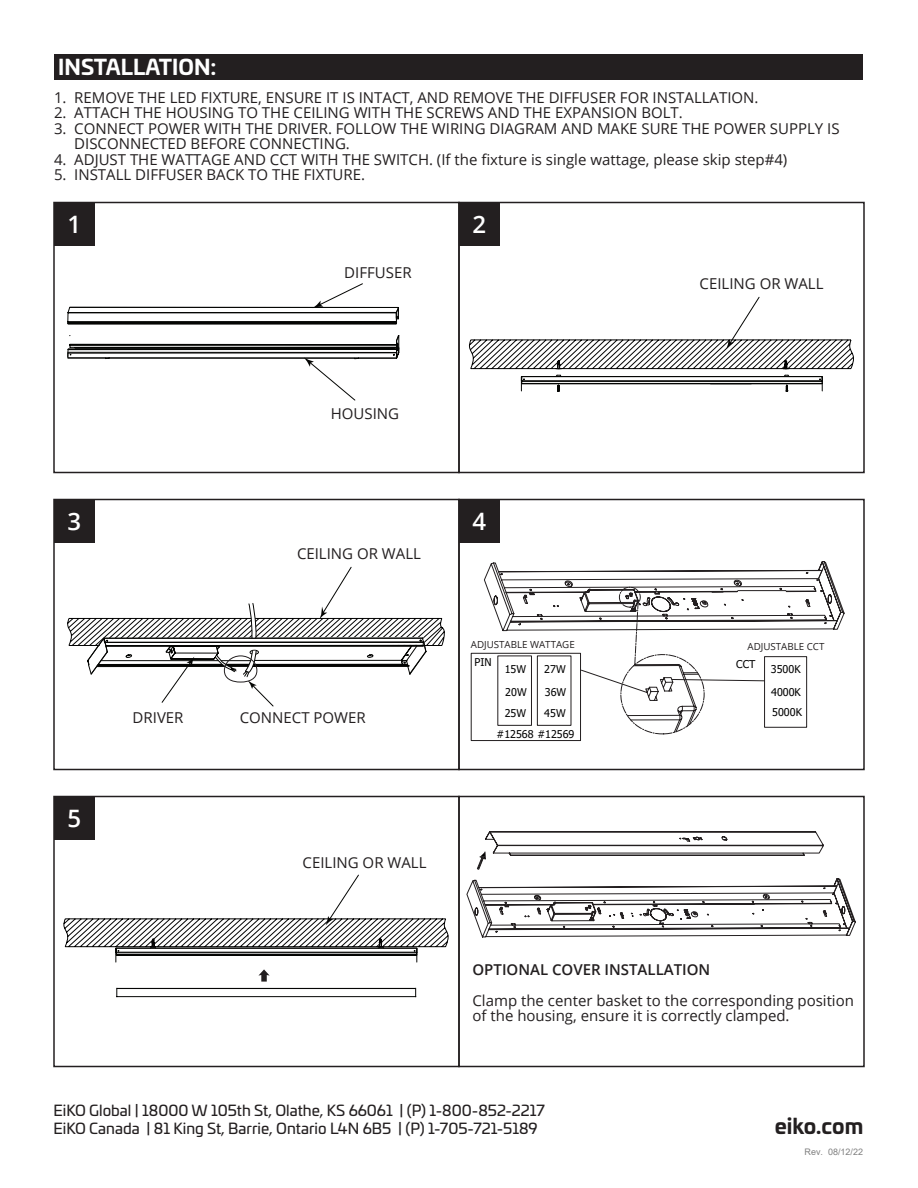
<style>
.page{position:relative;width:918px;height:1188px;background:#fff}
.page>*{position:absolute;margin:0;border:0;box-sizing:border-box;transform-origin:0 0}
.t1{font:600 24px "Open Sans";color:#fff}
.t2{font:700 21px "Univia Pro";color:#fff}
.t3{font:700 21px "Univia Pro";color:#231f20}
.t4{font:15px/15.5px "Open Sans";color:#231f20}
.t5{font:15px/18px "Univia Pro";color:#231f20}
.t6{font:600 15px "Open Sans";color:#231f20}
.t7{font:10.8px/22.5px "Tahoma";color:#030303}
.t8{font:9.75px "Open Sans";color:#231f20}
.t9{font:9px "Arial";color:#808080}
</style>
<div class="page">
<div style="left:54px;top:54px;width:808px;height:26px;background:#231f20"></div>
<div style="left:458px;top:202px;width:407px;height:271px;border:2px solid #231f20"></div>
<div style="left:458px;top:499px;width:407px;height:271px;border:2px solid #231f20"></div>
<div style="left:458px;top:796px;width:407px;height:271px;border:2px solid #231f20"></div>
<div style="left:54px;top:203px;width:40px;height:43px;background:#231f20"></div>
<div style="left:459px;top:203px;width:41px;height:43px;background:#231f20"></div>
<div style="left:54px;top:500px;width:40px;height:43px;background:#231f20"></div>
<div style="left:54px;top:797px;width:40px;height:43px;background:#231f20"></div>
<svg style="left:67px;top:349px;width:464px;height:719px"></svg>
<svg style="left:67px;top:283px;width:332px;height:118px"></svg>
<svg style="left:469px;top:297px;width:385px;height:95px"></svg>
<svg style="left:67px;top:567px;width:378px;height:140px"></svg>
<svg style="left:484px;top:560px;width:361px;height:175px"></svg>
<div style="left:471px;top:653px;width:110px;height:88px;border:1px solid #231f20"></div>
<svg style="left:63px;top:874px;width:386px;height:89px"></svg>
<hr style="left:117px;top:996px;width:299px;height:1px;background:#040503">
<hr style="left:117px;top:988px;width:298px;height:1px;background:#040503">
<svg style="left:258px;top:969px;width:12px;height:13px"></svg>
<svg style="left:477px;top:831px;width:347px;height:39px"></svg>
<svg style="left:466px;top:877px;width:390px;height:61px"></svg>
<p class="t2" style="left:58px;top:50px;width:160px">INSTALLATION:</p>
<p class="t4" style="left:54px;top:89px;width:706px">1. REMOVE THE LED FIXTURE, ENSURE IT IS INTACT, AND REMOVE THE DIFFUSER FOR INSTALLATION.</p>
<p class="t4" style="left:54px;top:105px;width:630px">2. ATTACH THE HOUSING TO THE CEILING WITH THE SCREWS AND THE EXPANSION BOLT.</p>
<p class="t4" style="left:74px;top:120px;width:767px;text-indent:-20px">3. CONNECT POWER WITH THE DRIVER. FOLLOW THE WIRING DIAGRAM AND MAKE SURE THE POWER SUPPLY IS<br>DISCONNECTED BEFORE CONNECTING.</p>
<p class="t4" style="left:54px;top:151px;width:735px">4. ADJUST THE WATTAGE AND CCT WITH THE SWITCH. (If the fixture is single wattage, please skip step#4)</p>
<p class="t4" style="left:54px;top:167px;width:313px">5. INSTALL DIFFUSER BACK TO THE FIXTURE.</p>
<p class="t1" style="left:67px;top:208px;width:15px">1</p>
<p class="t1" style="left:472px;top:208px;width:15px">2</p>
<p class="t4" style="left:344px;top:265px;width:69px">DIFFUSER</p>
<p class="t4" style="left:331px;top:405px;width:70px">HOUSING</p>
<p class="t1" style="left:67px;top:505px;width:15px">3</p>
<p class="t1" style="left:472px;top:505px;width:15px">4</p>
<p class="t4" style="left:297px;top:546px;width:125px">CEILING OR WALL</p>
<p class="t4" style="left:700px;top:276px;width:125px">CEILING OR WALL</p>
<p class="t1" style="left:67px;top:802px;width:15px">5</p>
<p class="t4" style="left:133px;top:709px;width:52px">DRIVER</p>
<p class="t4" style="left:240px;top:709px;width:127px">CONNECT POWER</p>
<p class="t8" style="left:471px;top:637px;width:105px">ADJUSTABLE WATTAGE</p>
<p class="t8" style="left:748px;top:640px;width:78px">ADJUSTABLE CCT</p>
<p class="t7" style="left:475px;top:651px;width:19px">PIN</p>
<p class="t7" style="left:505px;top:659px;width:23px">15W<br>20W</p>
<p class="t7" style="left:505px;top:702px;width:23px">25W</p>
<p class="t7" style="left:544px;top:659px;width:23px">27W<br>36W</p>
<p class="t7" style="left:544px;top:702px;width:23px">45W</p>
<p class="t7" style="left:736px;top:653px;width:21px">CCT</p>
<p class="t7" style="left:771px;top:659px;width:31px">3500K<br>4000K</p>
<p class="t7" style="left:772px;top:702px;width:31px">5000K</p>
<p class="t7" style="left:497px;top:723px;width:79px">#12568 #12569</p>
<p class="t4" style="left:303px;top:855px;width:125px">CEILING OR WALL</p>
<p class="t6" style="left:472px;top:959px;width:239px">OPTIONAL COVER INSTALLATION</p>
<p class="t4" style="left:472px;top:992px;width:383px">Clamp the center basket to the corresponding position of the housing, ensure it is correctly clamped.</p>
<p class="t5" style="left:53px;top:1101px;width:493px">EiKO Global | 18000 W 105th St, Olathe, KS 66061 | (P) 1-800-852-2217<br>EiKO Canada | 81 King St, Barrie, Ontario L4N 6B5 | (P) 1-705-721-5189</p>
<h2 class="t3" style="left:775px;top:1109px;width:90px">eiko.com</h2>
<p class="t9" style="left:805px;top:1146px;width:60px">Rev. 08/12/22</p>
</div>
